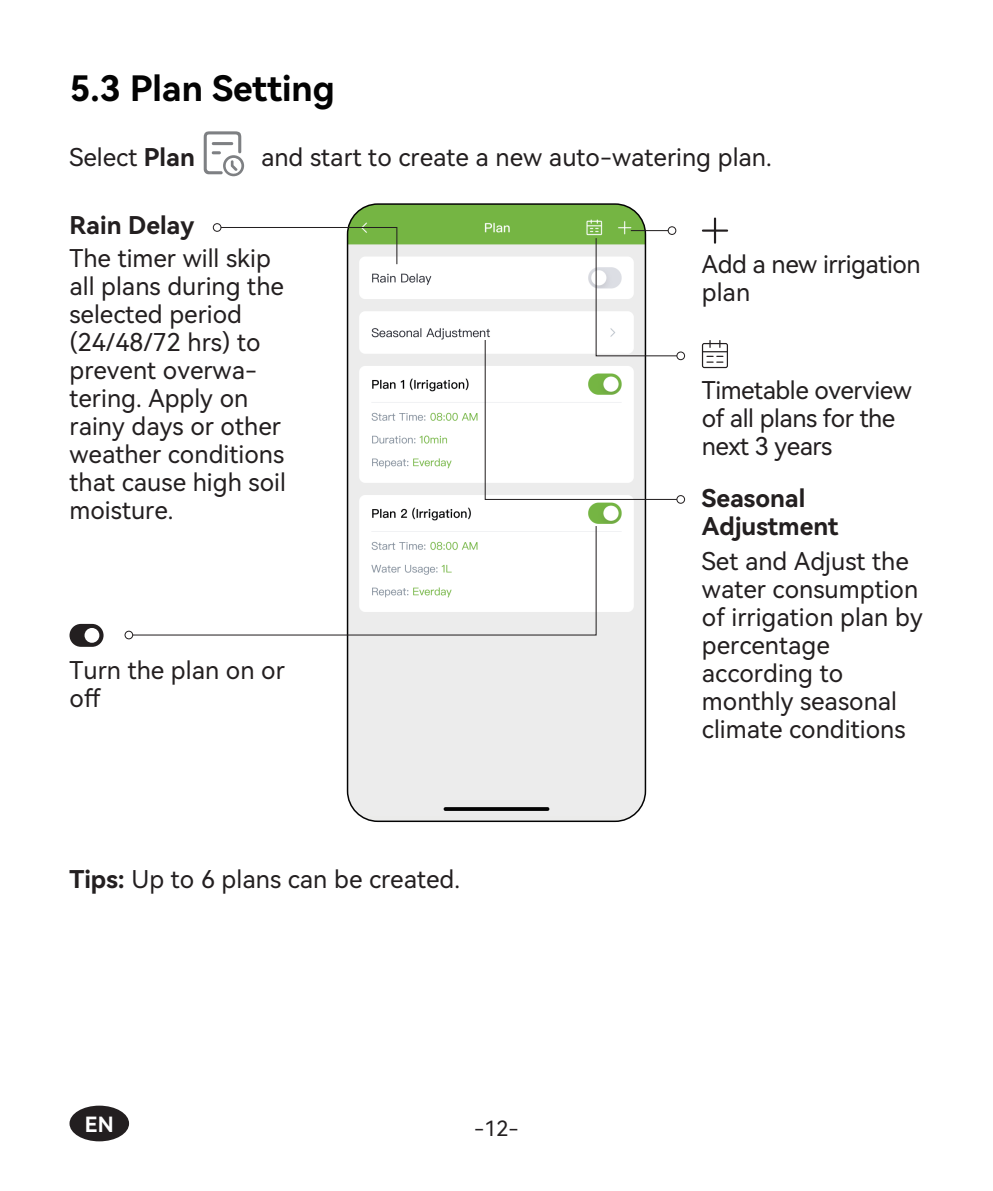
<style>
.page{position:relative;width:993px;height:1191px;background:#fff}
.page>*{position:absolute;margin:0;border:0;box-sizing:border-box;transform-origin:0 0}
.t1{font:35px "Harmony OS Sans SC Bold";color:#030303}
.t2{font:24.5px/28px "Harmony OS Sans SC";color:#231f20}
.t3{font:24.5px/28px "Harmony OS Sans SC";letter-spacing:-.02em;color:#231f20}
.t4{font:24.5px/28px "Harmony OS Sans SC Bold";color:#231f20}
.t5{font:21px "Harmony OS Sans SC";color:#231f20}
.t6{font:21px "Harmony OS Sans SC Bold";color:#fff}
.s1{font-family:"Harmony OS Sans SC Bold"}
</style>
<div class="page">
<svg style="left:701px;top:217px;width:26px;height:27px"></svg>
<svg style="left:204px;top:131px;width:40px;height:45px"></svg>
<img style="left:347px;top:205px;width:298px;height:611px">
<svg style="left:133px;top:525px;width:464px;height:111px"></svg>
<svg style="left:124px;top:630px;width:9px;height:9px"></svg>
<svg style="left:484px;top:226px;width:200px;height:278px"></svg>
<svg style="left:213px;top:223px;width:185px;height:42px"></svg>
<svg style="left:701px;top:340px;width:26px;height:28px"></svg>
<svg style="left:69px;top:624px;width:34px;height:23px"></svg>
<div style="left:69px;top:1105px;width:60px;height:36px;background:#231f20;border-radius:50%"></div>
<h1 class="t1" style="left:69px;top:64px;width:266px">5.3 Plan Setting</h1>
<p class="t2" style="left:69px;top:142px;width:127px">Select <span class="s1">Plan</span></p>
<p class="t2" style="left:261px;top:142px;width:512px">and start to create a new auto-watering plan.</p>
<p class="t4" style="left:69px;top:210px;width:126px">Rain Delay</p>
<p class="t2" style="left:69px;top:243px;width:218px">The timer will skip all plans during the selected period (24/48/72 hrs) to prevent overwa&shy;tering. Apply on rainy days or other weather conditions that cause high soil moisture.</p>
<p class="t2" style="left:69px;top:655px;width:217px">Turn the plan on or off</p>
<p class="t2" style="left:69px;top:864px;width:392px"><span class="s1">Tips:</span> Up to 6 plans can be created.</p>
<p class="t6" style="left:85px;top:1109px;width:30px">EN</p>
<p class="t5" style="left:474px;top:1113px;width:46px">-12-</p>
<p class="t3" style="left:701px;top:249px;width:220px">Add a new irrigation plan</p>
<p class="t3" style="left:701px;top:375px;width:211px">Timetable overview of all plans for the next 3 years</p>
<p class="t4" style="left:701px;top:483px;width:138px">Seasonal<br>Adjustment</p>
<p class="t2" style="left:701px;top:546px;width:222px">Set and Adjust the water consumption of irrigation plan by percentage according to monthly seasonal climate conditions</p>
</div>
